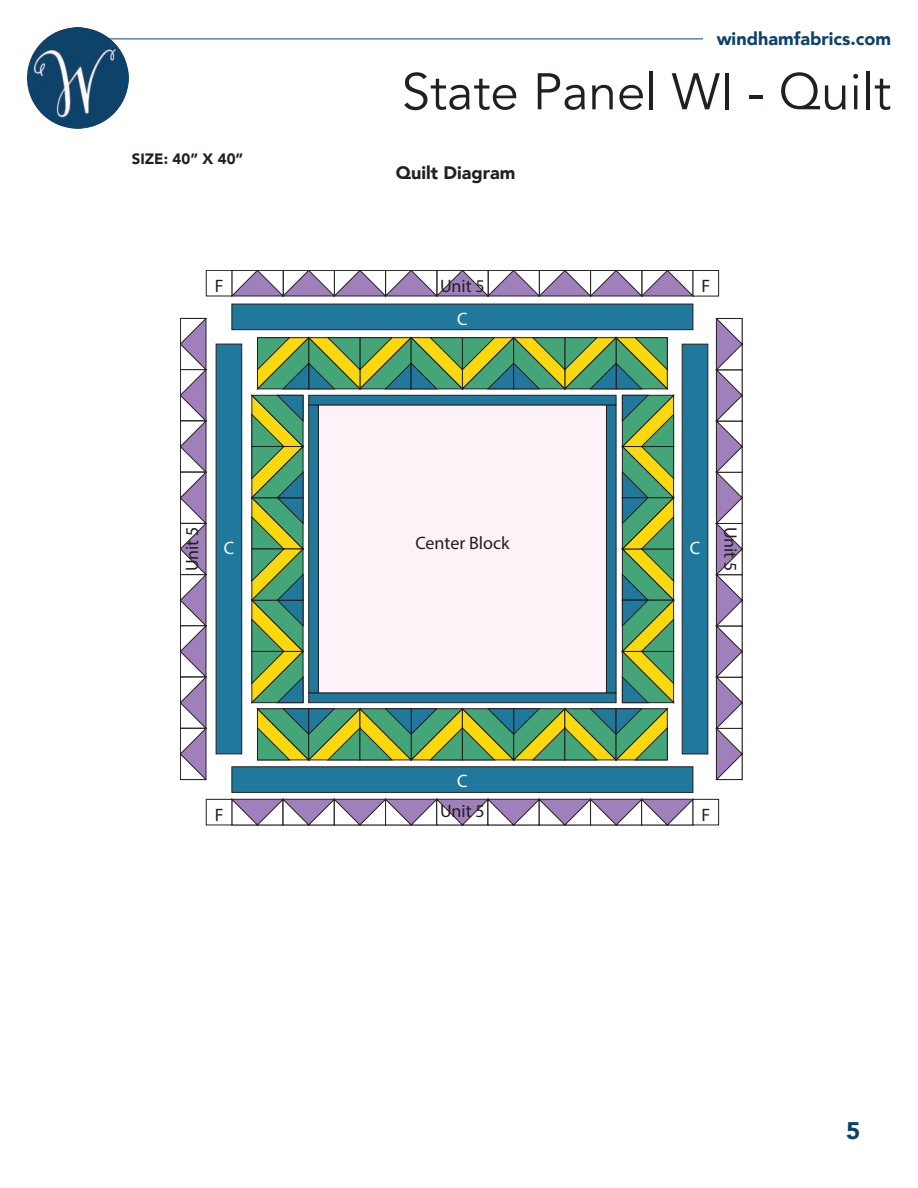
<style>
.page{position:relative;width:918px;height:1188px;background:#fff}
.page>*{position:absolute;margin:0;border:0;box-sizing:border-box;transform-origin:0 0}
.t1{font:51px "Avenir";color:#231f20}
.t2{font:900 24px "Avenir";color:#0d426a}
.t3{font:18px "Myriad Pro";color:#231f20}
.t4{font:900 18px "Avenir";color:#0d426a}
.t5{font:900 18px "Avenir";color:#231f20}
.t6{font:18px "Myriad Pro";color:#fff}
.t7{font:900 15px "Avenir";color:#231f20}
</style>
<div class="page">
<img style="left:27px;top:27px;width:102px;height:102px;border-radius:51px">
<hr style="left:109px;top:39px;width:594px;height:1px;background:#0d426a">
<svg style="left:231px;top:270px;width:463px;height:28px"></svg>
<svg style="left:231px;top:798px;width:463px;height:28px"></svg>
<svg style="left:180px;top:317px;width:27px;height:463px"></svg>
<svg style="left:715px;top:318px;width:27px;height:463px"></svg>
<div style="left:693px;top:270px;width:26px;height:26px;border:1px solid #231f20"></div>
<div style="left:206px;top:270px;width:26px;height:26px;border:1px solid #231f20"></div>
<div style="left:206px;top:799px;width:26px;height:26px;background:#fff;border:1px solid #231f20"></div>
<div style="left:693px;top:799px;width:26px;height:26px;background:#fff;border:1px solid #231f20"></div>
<svg style="left:250px;top:336px;width:425px;height:425px"></svg>
<div style="left:216px;top:344px;width:26px;height:410px;background:#20799c;border:1px solid #231f20"></div>
<div style="left:682px;top:344px;width:26px;height:410px;background:#20799c;border:1px solid #231f20"></div>
<div style="left:231px;top:304px;width:462px;height:26px;background:#20799c;border:1px solid #231f20"></div>
<div style="left:231px;top:766px;width:462px;height:27px;background:#20799c;border:1px solid #231f20"></div>
<p class="t4" style="left:717px;top:23px;width:176px">windhamfabrics.com</p>
<p class="t7" style="left:132px;top:145px;width:113px">SIZE: 40” X 40”</p>
<h1 class="t1" style="left:402px;top:61px;width:491px">State Panel WI - Quilt</h1>
<p class="t5" style="left:396px;top:158px;width:121px">Quilt Diagram</p>
<p class="t3" style="left:440px;top:274px;width:46px">Unit 5</p>
<p class="t3" style="left:215px;top:274px;width:10px">F</p>
<p class="t3" style="left:701px;top:274px;width:10px">F</p>
<p class="t6" style="left:457px;top:308px;width:12px">C</p>
<p class="t3" style="left:181px;top:571px;width:46px;rotate:-90deg">Unit 5</p>
<p class="t3" style="left:742px;top:527px;width:46px;rotate:90deg">Unit 5</p>
<p class="t3" style="left:415px;top:532px;width:96px">Center Block</p>
<p class="t6" style="left:224px;top:537px;width:12px">C</p>
<p class="t6" style="left:690px;top:537px;width:12px">C</p>
<p class="t6" style="left:457px;top:770px;width:12px">C</p>
<p class="t3" style="left:440px;top:800px;width:46px">Unit 5</p>
<p class="t3" style="left:215px;top:804px;width:10px">F</p>
<p class="t3" style="left:701px;top:804px;width:10px">F</p>
<h2 class="t2" style="left:846px;top:1110px;width:16px">5</h2>
</div>
